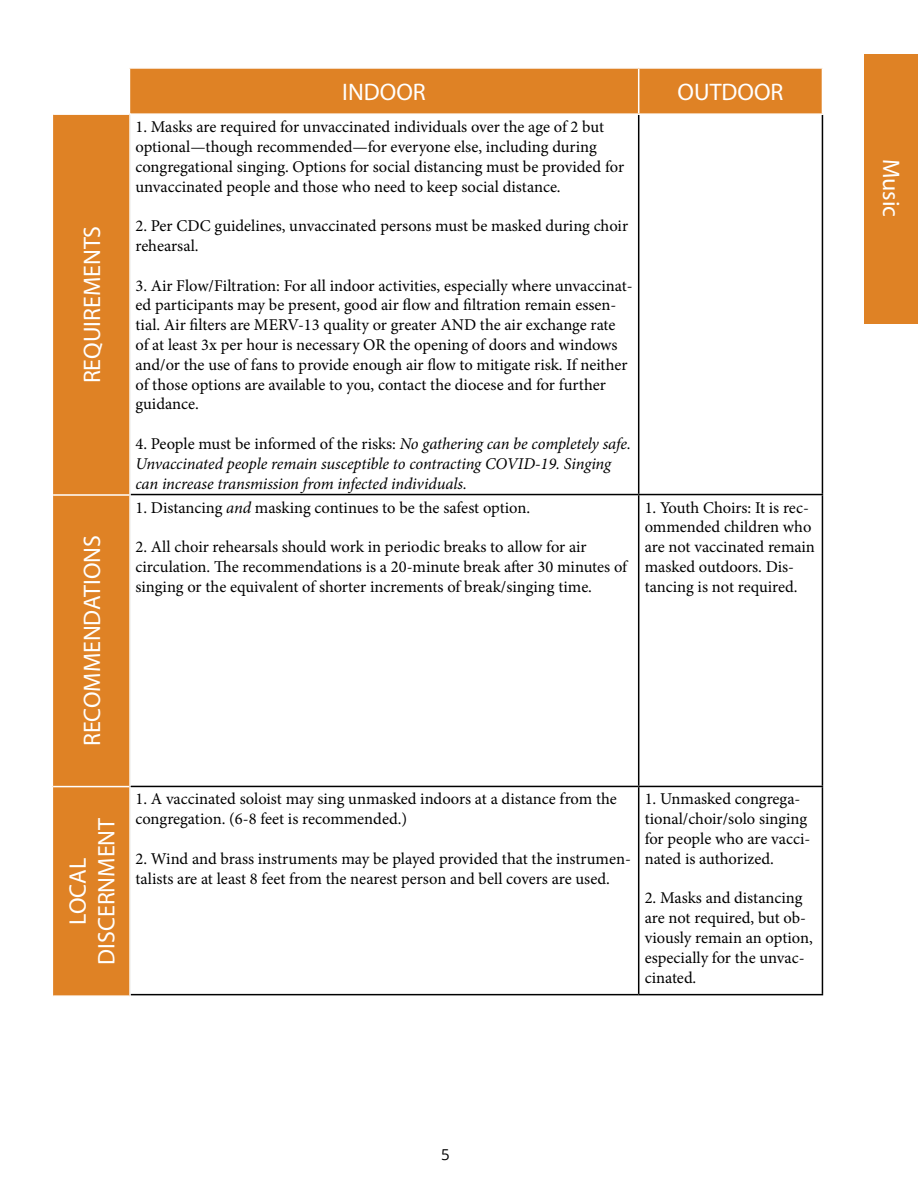
<style>
.page{position:relative;width:918px;height:1188px;background:#fff}
.page>*{position:absolute;margin:0;border:0;box-sizing:border-box;transform-origin:0 0}
.t1{font:24px/28.8px "Myriad Pro";color:#fff;text-align:center}
.t2{font:16.5px/19.8px "Minion Pro";letter-spacing:-.005em;color:#000}
.t3{font:italic 16.5px/19.8px "Minion Pro";letter-spacing:-.01em;color:#000}
.t4{font:15px "Open Sans";color:#000}
.s1{font-style:normal}
.s2{font-style:italic}
</style>
<div class="page">
<div style="left:130px;top:69px;width:692px;height:44px;background:#df8225"></div>
<hr style="left:638px;top:115px;width:1px;height:379px;background:#000">
<hr style="left:822px;top:115px;width:1px;height:379px;background:#000">
<hr style="left:129px;top:494px;width:510px;height:1px;background:#000">
<hr style="left:639px;top:494px;width:184px;height:1px;background:#000">
<hr style="left:638px;top:495px;width:1px;height:291px;background:#000">
<hr style="left:822px;top:495px;width:1px;height:291px;background:#000">
<hr style="left:129px;top:786px;width:510px;height:1px;background:#000">
<hr style="left:639px;top:786px;width:184px;height:1px;background:#000">
<hr style="left:638px;top:787px;width:1px;height:207px;background:#000">
<hr style="left:822px;top:787px;width:1px;height:207px;background:#000">
<hr style="left:129px;top:994px;width:510px;height:1px;background:#000">
<hr style="left:639px;top:994px;width:184px;height:1px;background:#000">
<hr style="left:638px;top:69px;width:1px;height:44px;background:#fff">
<div style="left:53px;top:115px;width:76px;height:880px;background:#df8225"></div>
<hr style="left:129px;top:787px;width:2px;height:210px;background:#fff">
<hr style="left:129px;top:495px;width:2px;height:292px;background:#fff">
<hr style="left:129px;top:113px;width:2px;height:382px;background:#fff">
<hr style="left:53px;top:786px;width:76px;height:1px;background:#fff">
<hr style="left:53px;top:494px;width:76px;height:2px;background:#fff">
<div style="left:864px;top:54px;width:54px;height:269px;background:#df8225"></div>
<h1 class="t1" style="left:77px;top:383px;width:159px;rotate:-90deg">REQUIREMENTS</h1>
<h1 class="t1" style="left:77px;top:746px;width:213px;rotate:-90deg">RECOMMENDATIONS</h1>
<h1 class="t1" style="left:63px;top:965px;width:148px;rotate:-90deg">LOCAL<br>DISCERNMENT</h1>
<h1 class="t1" style="left:342px;top:77px;width:85px">INDOOR</h1>
<h1 class="t1" style="left:678px;top:77px;width:107px">OUTDOOR</h1>
<p class="t2" style="left:135px;top:117px;width:490px">1. Masks are required for unvaccinated individuals over the age of 2 but optional—though recommended—for everyone else, including during congregational singing. Options for social distancing must be provided for unvaccinated people and those who need to keep social distance.</p>
<p class="t2" style="left:135px;top:216px;width:494px">2. Per CDC guidelines, unvaccinated persons must be masked during choir rehearsal.</p>
<p class="t2" style="left:135px;top:275px;width:499px">3. Air Flow/Filtration: For all indoor activities, especially where unvaccinat&shy;ed participants may be present, good air flow and filtration remain essen&shy;tial. Air filters are MERV-13 quality or greater AND the air exchange rate of at least 3x per hour is necessary OR the opening of doors and windows and/or the use of fans to provide enough air flow to mitigate risk. If neither of those options are available to you, contact the diocese and for further guidance.</p>
<p class="t3" style="left:135px;top:434px;width:497px"><span class="s1">4. People must be informed of the risks:</span> No gathering can be completely safe.<br>Unvaccinated people remain susceptible to contracting COVID-19. Singing can increase transmission from infected individuals.</p>
<p class="t2" style="left:135px;top:497px;width:396px">1. Distancing <span class="s2">and</span> masking continues to be the safest option.</p>
<p class="t2" style="left:135px;top:537px;width:493px">2. All choir rehearsals should work in periodic breaks to allow for air circulation. The recommendations is a 20-minute break after 30 minutes of singing or the equivalent of shorter increments of break/singing time.</p>
<p class="t2" style="left:645px;top:497px;width:172px">1. Youth Choirs: It is rec&shy;ommended children who are not vaccinated remain masked outdoors. Dis&shy;tancing is not required.</p>
<p class="t2" style="left:135px;top:789px;width:483px">1. A vaccinated soloist may sing unmasked indoors at a distance from the congregation. (6-8 feet is recommended.)</p>
<p class="t2" style="left:135px;top:849px;width:497px">2. Wind and brass instruments may be played provided that the instrumen&shy;talists are at least 8 feet from the nearest person and bell covers are used.</p>
<p class="t2" style="left:645px;top:789px;width:167px">1. Unmasked congrega&shy;tional/choir/solo singing for people who are vacci&shy;nated is authorized.</p>
<p class="t2" style="left:645px;top:888px;width:170px">2. Masks and distancing are not required, but ob&shy;viously remain an option, especially for the unvac&shy;cinated.</p>
<p class="t4" style="left:441px;top:1144px;width:10px">5</p>
<h1 class="t1" style="left:906px;top:159px;width:60px;rotate:90deg">Music</h1>
</div>
